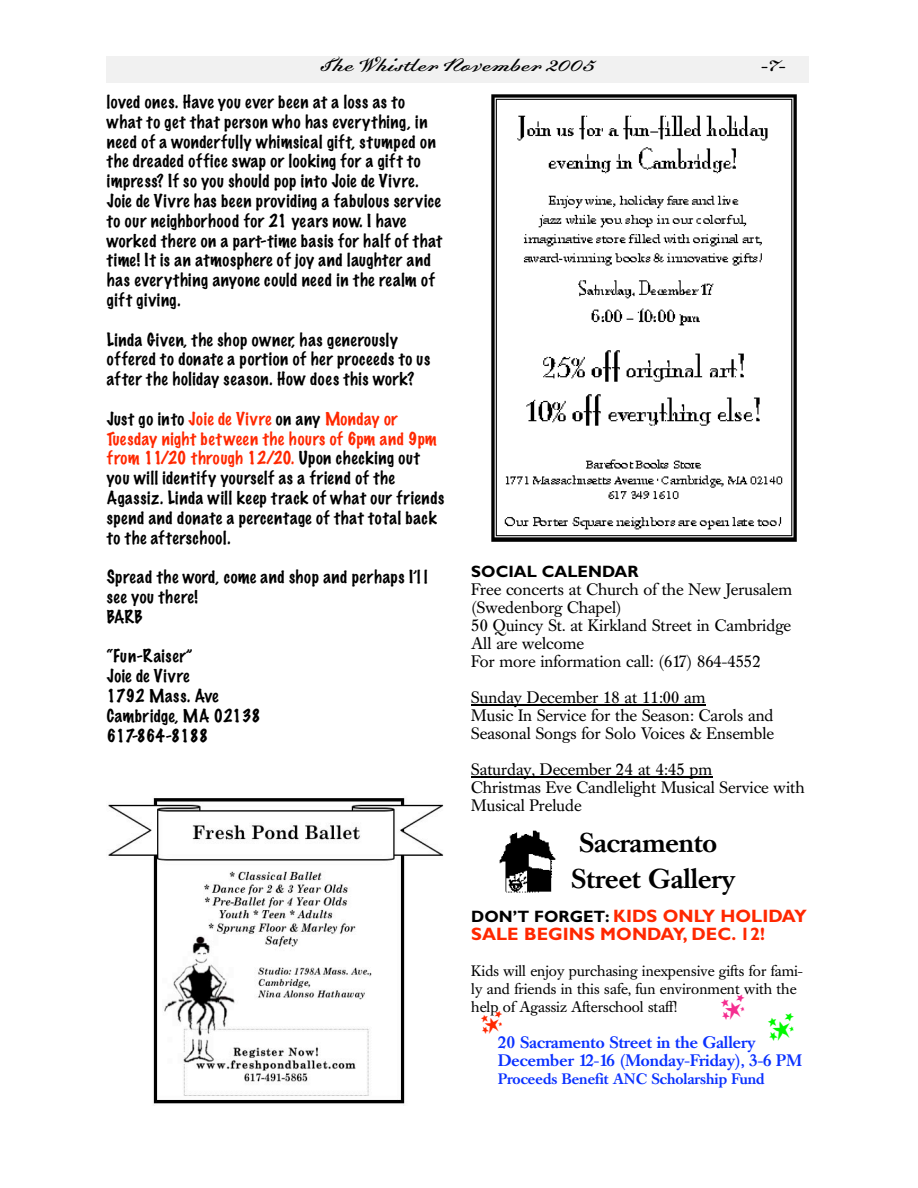
<style>
.page{position:relative;width:918px;height:1188px;background:#fff}
.page>*{position:absolute;margin:0;border:0;box-sizing:border-box;transform-origin:0 0}
.t1{font:33px "F2 F Simbolico";color:#00f900}
.t2{font:30px "F2 F Simbolico";color:#f52e90}
.t3{font:500 27px/36px "Caslon Book BE";color:#000}
.t4{font:27px "F2 F Simbolico";color:#ff2800}
.t5{font:21px "Dalliance Script";letter-spacing:.015em;color:#000}
.t6{font:700 18px/18px "Gill Sans";color:#ff2800}
.t7{font:100 16.5px/19.8px "Marker Felt";letter-spacing:.04em;color:#000}
.t8{font:16.5px/18px "Caslon Book BE";color:#000}
.t9{font:500 16.5px/18px "Caslon Book BE";color:#0a31ff}
.t10{font:100 16.5px/19.8px "Marker Felt";letter-spacing:.02em;color:#000}
.t11{font:700 16.5px "Gill Sans";color:#000}
.t12{font:15px/18px "Caslon Book BE";color:#000}
.t13{font:500 15px "Caslon Book BE";color:#0a31ff}
.s1{color:#ff2800}
.s2{font-size:16.5px;color:#000}
</style>
<div class="page">
<div style="left:107px;top:56px;width:702px;height:27px;background:#f1f1f1"></div>
<hr style="left:480px;top:705px;width:105px;height:1px;background:#000">
<hr style="left:585px;top:705px;width:121px;height:1px;background:#000">
<hr style="left:471px;top:777px;width:127px;height:1px;background:#000">
<svg style="left:598px;top:777px;width:27px;height:1px"></svg>
<hr style="left:625px;top:777px;width:87px;height:1px;background:#000">
<img style="left:499px;top:830px;width:57px;height:63px">
<img style="left:108px;top:798px;width:336px;height:308px">
<img style="left:491px;top:94px;width:306px;height:448px">
<p class="t5" style="left:321px;top:56px;width:275px">The WhistlerNovember 2005</p>
<p class="t5" style="left:760px;top:56px;width:29px">-7-</p>
<p class="t7" style="left:107px;top:93px;width:337px">loved ones. Have you ever been at a loss as to what to get that person who has everything, in need of a wonderfully whimsical gift, stumped on the dreaded office swap or looking for a gift to impress? If so you should pop into Joie de Vivre.<br>Joie de Vivre has been providing a fabulous service to our neighborhood for 21 years now. I have worked there on a part-time basis for half of that time! It is an atmosphere of joy and laughter and has everything anyone could need in the realm of gift giving.</p>
<p class="t7" style="left:107px;top:330px;width:325px">Linda Given, the shop owner, has generously offered to donate a portion of her proceeds to us after the holiday season. How does this work?</p>
<p class="t7" style="left:107px;top:410px;width:339px">Just go into <span class="s1">Joie de Vivre</span> on any <span class="s1">Monday or Tuesday night between the hours of 6pm and 9pm from 11/20 through 12/20.</span> Upon checking out you will identify yourself as a friend of the Agassiz. Linda will keep track of what our friends spend and donate a percentage of that total back to the afterschool.</p>
<p class="t7" style="left:107px;top:568px;width:322px">Spread the word, come and shop and perhaps I’l l see you there!<br>BARB</p>
<p class="t10" style="left:107px;top:647px;width:155px">“Fun-Raiser”<br>Joie de Vivre<br>1792 Mass. Ave<br>Cambridge, MA 02138<br>617-864-8188</p>
<p class="t11" style="left:471px;top:566px;width:169px">SOCIAL CALENDAR</p>
<p class="t8" style="left:471px;top:583px;width:322px">Free concerts at Church of the New Jerusalem (Swedenborg Chapel)<br>50 Quincy St. at Kirkland Street in Cambridge All are welcome<br>For more information call: (617) 864-4552</p>
<p class="t8" style="left:471px;top:691px;width:304px">Sunday December 18 at 11:00 am<br>Music In Service for the Season: Carols and<br>Seasonal Songs for Solo Voices &amp; Ensemble</p>
<p class="t8" style="left:471px;top:763px;width:335px">Saturday, December 24 at 4:45 pm<br>Christmas Eve Candlelight Musical Service with<br>Musical Prelude</p>
<h3 class="t3" style="left:571px;top:828px;width:166px">Sacramento<br>Street Gallery</h3>
<p class="t6" style="left:471px;top:909px;width:337px"><span class="s2">DON’T FORGET:</span> KIDS ONLY HOLIDAY<br>SALE BEGINS MONDAY, DEC. 12!</p>
<p class="t12" style="left:471px;top:963px;width:333px">Kids will enjoy purchasing inexpensive gifts for fami&shy;ly and friends in this safe, fun environment with the help of Agassiz Afterschool staff!</p>
<p class="t9" style="left:498px;top:1035px;width:305px">20 Sacramento Street in the Gallery<br>December 12-16 (Monday-Friday), 3-6 PM</p>
<p class="t13" style="left:498px;top:1073px;width:268px">Proceeds Benefit ANC Scholarship Fund</p>
<h2 class="t2" style="left:721px;top:998px;width:25px">O</h2>
<h3 class="t4" style="left:481px;top:1014px;width:23px">O</h3>
<h1 class="t1" style="left:768px;top:1017px;width:27px">O</h1>
</div>
